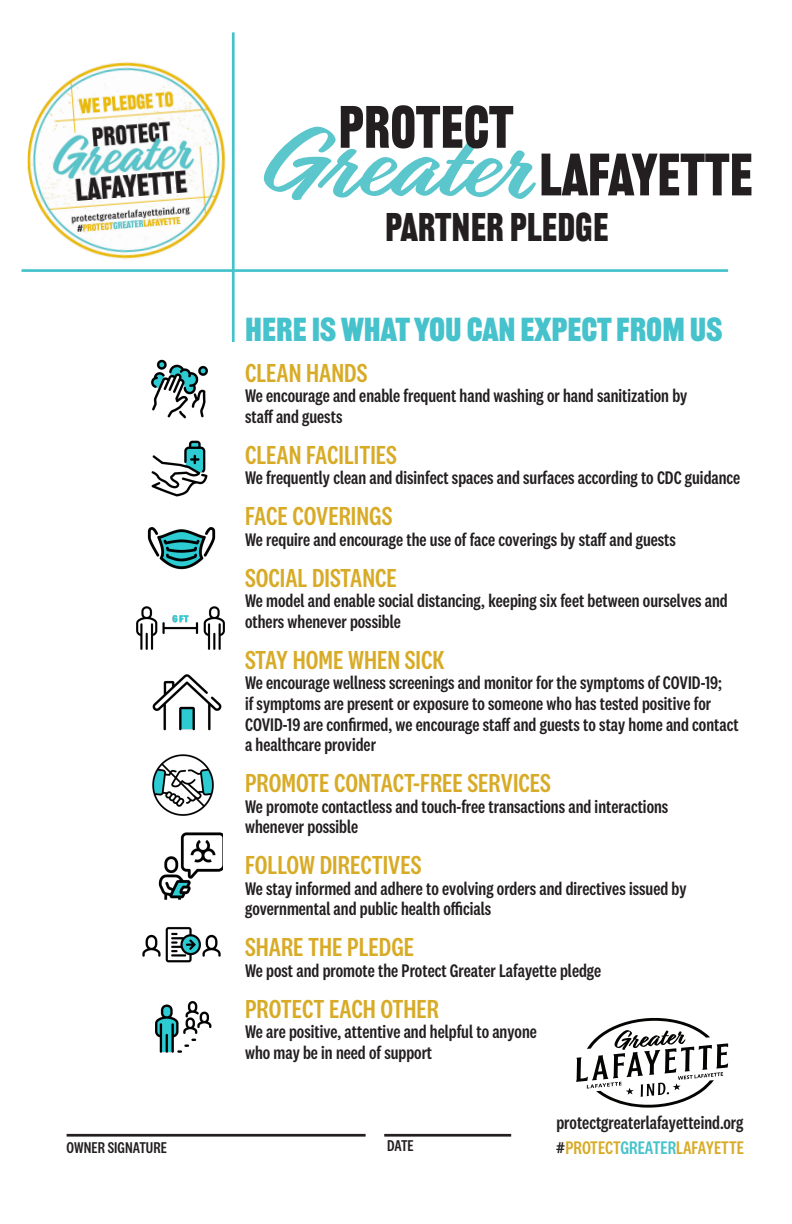
<style>
.page{position:relative;width:792px;height:1224px;background:#fff}
.page>*{position:absolute;margin:0;border:0;box-sizing:border-box;transform-origin:0 0}
.t1{font:58.5px "ATF Rairoad Gothic";color:#231f20}
.t2{font:39px "ATF Rairoad Gothic";color:#231f20}
.t3{font:500 32.4px "ATF Rairoad Gothic";color:#45c2cb}
.t4{font:500 27px "National 2 Condensed";color:#d8ab27}
.t5{font:500 18.9px/20.5px "National 2 Condensed";color:#231f20}
.t6{font:500 18.9px "National 2 Condensed";color:#d8ab27}
.t7{font:500 16.2px "National 2 Condensed";color:#231f20}
.s1{color:#231f20}
.s2{color:#45c2cb}
</style>
<div class="page">
<hr style="left:22px;top:269px;width:706px;height:3px;background:#45c2cb">
<hr style="left:232px;top:32px;width:3px;height:310px;background:#45c2cb">
<hr style="left:67px;top:1134px;width:299px;height:3px;background:#231f20">
<hr style="left:384px;top:1134px;width:127px;height:3px;background:#231f20">
<svg style="left:576px;top:1018px;width:152px;height:90px"></svg>
<svg style="left:263px;top:126px;width:273px;height:74px"></svg>
<img style="left:151px;top:440px;width:57px;height:57px">
<img style="left:151px;top:359px;width:57px;height:60px">
<img style="left:152px;top:754px;width:62px;height:62px">
<img style="left:147px;top:527px;width:69px;height:43px">
<img style="left:158px;top:832px;width:65px;height:68px">
<img style="left:155px;top:1001px;width:57px;height:52px">
<img style="left:142px;top:927px;width:79px;height:36px">
<img style="left:137px;top:606px;width:88px;height:44px">
<img style="left:152px;top:674px;width:70px;height:57px">
<img style="left:27px;top:62px;width:199px;height:197px">
<p class="t1" style="left:338px;top:92px;width:177px">PROTECT</p>
<p class="t1" style="left:539px;top:140px;width:215px">LAFAYETTE</p>
<p class="t2" style="left:385px;top:204px;width:225px">PARTNER PLEDGE</p>
<p class="t3" style="left:245px;top:309px;width:479px">HERE IS WHAT YOU CAN EXPECT FROM US</p>
<p class="t4" style="left:245px;top:358px;width:124px">CLEAN HANDS</p>
<p class="t5" style="left:245px;top:386px;width:444px">We encourage and enable frequent hand washing or hand sanitization by staff and guests</p>
<p class="t4" style="left:245px;top:440px;width:153px">CLEAN FACILITIES</p>
<p class="t5" style="left:245px;top:468px;width:497px">We frequently clean and disinfect spaces and surfaces according to CDC guidance</p>
<p class="t4" style="left:245px;top:502px;width:149px">FACE COVERINGS</p>
<p class="t5" style="left:245px;top:529px;width:432px">We require and encourage the use of face coverings by staff and guests</p>
<p class="t4" style="left:245px;top:563px;width:153px">SOCIAL DISTANCE</p>
<p class="t5" style="left:245px;top:591px;width:484px">We model and enable social distancing, keeping six feet between ourselves and others whenever possible</p>
<p class="t4" style="left:245px;top:645px;width:201px">STAY HOME WHEN SICK</p>
<p class="t5" style="left:245px;top:673px;width:495px">We encourage wellness screenings and monitor for the symptoms of COVID-19;<br>if symptoms are present or exposure to someone who has tested positive for COVID-19 are confirmed, we encourage staff and guests to stay home and contact a healthcare provider</p>
<p class="t4" style="left:245px;top:768px;width:307px">PROMOTE CONTACT-FREE SERVICES</p>
<p class="t5" style="left:245px;top:796px;width:425px">We promote contactless and touch-free transactions and interactions whenever possible</p>
<p class="t4" style="left:245px;top:850px;width:178px">FOLLOW DIRECTIVES</p>
<p class="t5" style="left:245px;top:878px;width:443px">We stay informed and adhere to evolving orders and directives issued by governmental and public health officials</p>
<p class="t4" style="left:245px;top:932px;width:171px">SHARE THE PLEDGE</p>
<p class="t5" style="left:245px;top:960px;width:358px">We post and promote the Protect Greater Lafayette pledge</p>
<p class="t4" style="left:245px;top:994px;width:195px">PROTECT EACH OTHER</p>
<p class="t5" style="left:245px;top:1022px;width:293px">We are positive, attentive and helpful to anyone</p>
<p class="t5" style="left:245px;top:1042px;width:189px">who may be in need of support</p>
<p class="t7" style="left:67px;top:1138px;width:102px">OWNER SIGNATURE</p>
<p class="t7" style="left:387px;top:1137px;width:28px">DATE</p>
<p class="t5" style="left:556px;top:1113px;width:189px">protectgreaterlafayetteind.org</p>
<p class="t6" style="left:556px;top:1138px;width:190px"><span class="s1">#</span>PROTECT<span class="s2">GREATER</span>LAFAYETTE</p>
</div>
